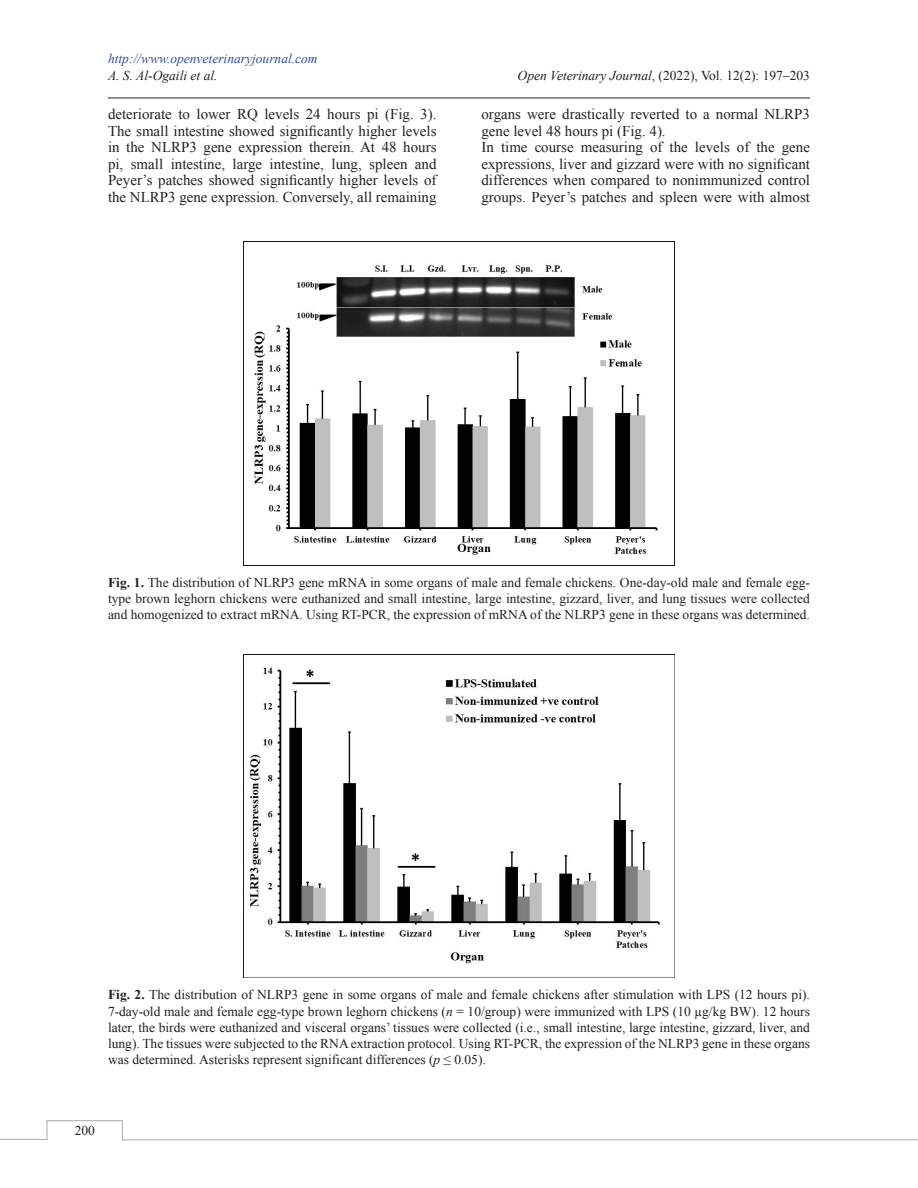
<style>
.page{position:relative;width:918px;height:1188px;background:#fff}
.page>*{position:absolute;margin:0;border:0;box-sizing:border-box;transform-origin:0 0}
.Para{font:15px/16.5px "Times New Roman";color:#231f20;text-align:justify}
.Fig_Caption{font:13.5px/16.2px "Times New Roman";color:#231f20;text-align:justify}
.t1{font:italic 13.5px "Times New Roman";color:#304d94}
.t2{font:italic 13.5px "Times New Roman";color:#231f20}
.s1{font-style:italic}
.s2{font-weight:700}
</style>
<div class="page">
<hr style="left:108px;top:98px;width:702px;height:1px;background:#231f20">
<svg style="left:0;top:1120px;width:918px;height:21px"></svg>
<img style="left:243px;top:242px;width:432px;height:324px">
<img style="left:243px;top:654px;width:432px;height:324px">
<p class="t1" style="left:108px;top:50px;width:211px">http://www.openveterinaryjournal.com</p>
<p class="t2" style="left:108px;top:66px;width:111px">A. S. Al-Ogaili et al.</p>
<p class="Fig_Caption" style="left:518px;top:67px;width:294px"><span class="s1">Open Veterinary Journal</span>, (2022), Vol. 12(2): 197–203</p>
<p class="Para" style="left:108px;top:106px;width:330px">deteriorate to lower RQ levels 24 hours pi (Fig. 3).<br>The small intestine showed significantly higher levels in the NLRP3 gene expression therein. At 48 hours pi, small intestine, large intestine, lung, spleen and Peyer’s patches showed significantly higher levels of the NLRP3 gene expression. Conversely, all remaining</p>
<p class="Para" style="left:482px;top:106px;width:330px">organs were drastically reverted to a normal NLRP3 gene level 48 hours pi (Fig. 4).</p>
<p class="Para" style="left:482px;top:139px;width:330px">In time course measuring of the levels of the gene expressions, liver and gizzard were with no significant differences when compared to nonimmunized control groups. Peyer’s patches and spleen were with almost</p>
<p class="Fig_Caption" style="left:108px;top:574px;width:704px"><span class="s2">Fig. 1.</span> The distribution of NLRP3 gene mRNA in some organs of male and female chickens. One-day-old male and female egg&shy;type brown leghorn chickens were euthanized and small intestine, large intestine, gizzard, liver, and lung tissues were collected and homogenized to extract mRNA. Using RT-PCR, the expression of mRNA of the NLRP3 gene in these organs was determined.</p>
<p class="Fig_Caption" style="left:108px;top:987px;width:704px"><span class="s2">Fig. 2.</span> The distribution of NLRP3 gene in some organs of male and female chickens after stimulation with LPS (12 hours pi).<br>7-day-old male and female egg-type brown leghorn chickens (<span class="s1">n</span> = 10/group) were immunized with LPS (10 µg/kg BW). 12 hours later, the birds were euthanized and visceral organs’ tissues were collected (i.e., small intestine, large intestine, gizzard, liver, and lung). The tissues were subjected to the RNA extraction protocol. Using RT-PCR, the expression of the NLRP3 gene in these organs was determined. Asterisks represent significant differences (<span class="s1">p</span> ≤ 0.05).</p>
<p class="Fig_Caption" style="left:75px;top:1122px;width:22px">200</p>
</div>
